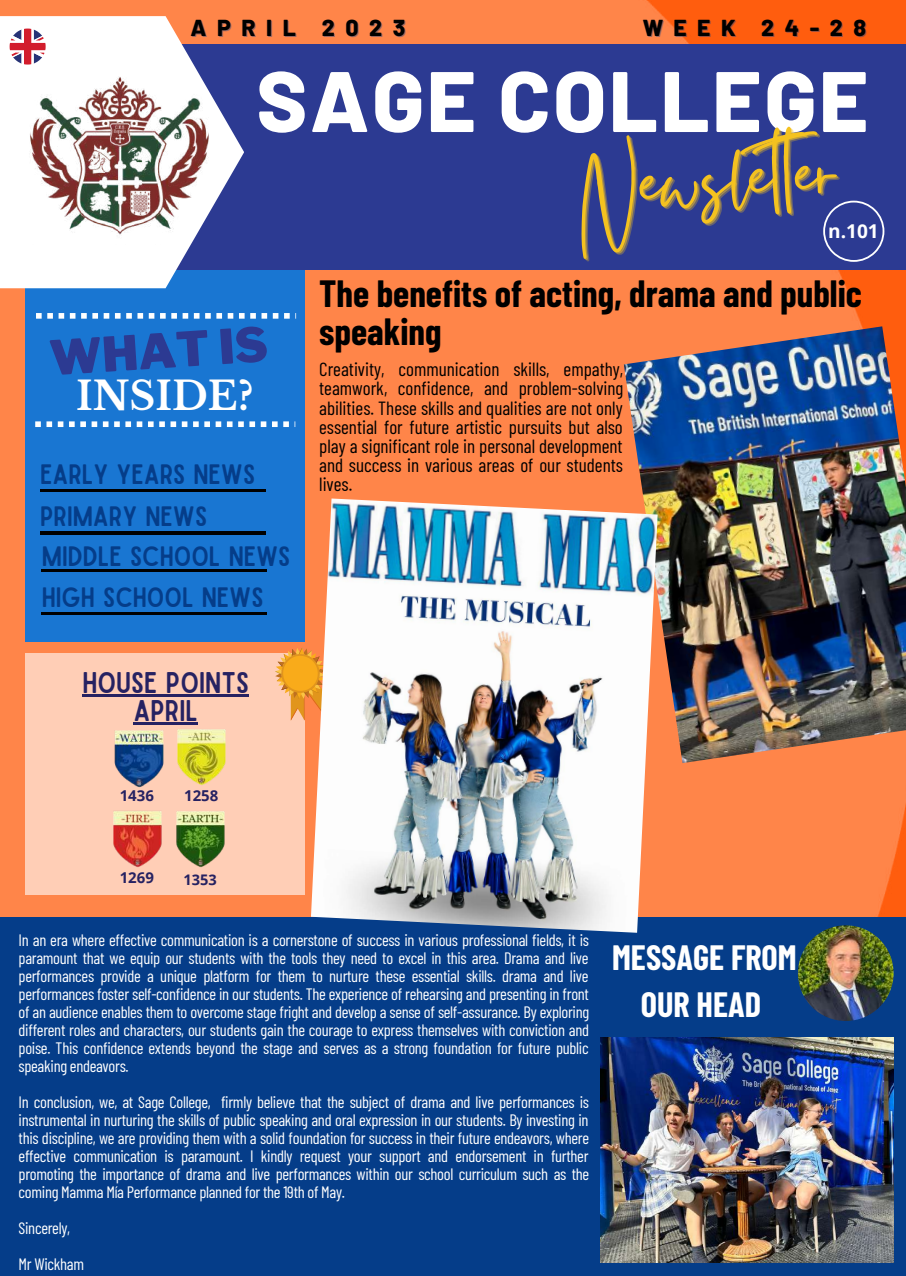
<style>
.page{position:relative;width:906px;height:1276px;background:#fff}
.page>*{position:absolute;margin:0;border:0;box-sizing:border-box;transform-origin:0 0}
.t1{font:102.3px "Gistesy";color:#f4c220}
.t2{font:800 85.65px "Barlow";letter-spacing:.03em;color:#fff}
.t3{font:900 47.4px "Libre Franklin";color:#2c3a92}
.t4{font:700 39px "Libre Baskerville";color:#fff}
.t5{font:700 37.05px/37.2px "Barlow Condensed";color:#000}
.t6{font:700 34.35px/47.2px "Barlow Condensed";color:#fff;text-align:center}
.t7{font:28.65px/28.2px "Sailors";color:#262262;text-align:center}
.t8{font:26.85px/41.1px "Sailors";color:#053d89}
.t9{font:800 23.1px "Barlow";letter-spacing:.455em;color:#000}
.t10{font:19.05px/19.2px "Barlow Condensed";color:#000;text-align:justify}
.t11{font:700 19.05px "Open Sans";color:#fff}
.t12{font:16.5px/18px "Barlow Condensed";letter-spacing:-.02em;color:#fff;text-align:justify}
.t13{font:700 15px "Open Sans";color:#262262}
.t14{font:700 14.55px "Open Sans";color:#262262}
</style>
<div class="page">
<img style="left:0;top:0;width:906px;height:917px">
<div style="left:25px;top:262px;width:279px;height:380px;background:#1976d2"></div>
<div style="left:0;top:44px;width:906px;height:225px;background:#2c3a92"></div>
<svg style="left:0;top:16px;width:244px;height:272px;fill:#fff"></svg>
<img style="left:13px;top:60px;width:216px;height:184px">
<svg style="left:823px;top:201px;width:61px;height:61px"></svg>
<svg style="left:10px;top:29px;width:36px;height:36px"></svg>
<hr style="left:40px;top:489px;width:225px;height:3px;background:#000">
<hr style="left:41px;top:532px;width:225px;height:2px;background:#000">
<hr style="left:42px;top:570px;width:225px;height:2px;background:#000">
<hr style="left:42px;top:612px;width:225px;height:3px;background:#000">
<svg style="left:35px;top:421px;width:260px;height:6px"></svg>
<svg style="left:36px;top:313px;width:260px;height:6px"></svg>
<div style="left:25px;top:653px;width:280px;height:242px;background:#ffceb6"></div>
<img style="left:113px;top:811px;width:49px;height:56px">
<img style="left:176px;top:811px;width:49px;height:57px">
<img style="left:114px;top:723px;width:50px;height:65px">
<img style="left:177px;top:729px;width:49px;height:56px">
<hr style="left:82px;top:694px;width:167px;height:3px;background:#262262">
<hr style="left:134px;top:722px;width:64px;height:3px;background:#262262">
<svg style="left:275px;top:647px;width:36px;height:78px"></svg>
<div style="left:0;top:917px;width:906px;height:359px;background:#053d89"></div>
<img style="left:798px;top:925px;width:95px;height:96px;border-radius:50%">
<img style="left:624px;top:326px;width:282px;height:437px">
<img style="left:311px;top:498px;width:346px;height:435px">
<img style="left:601px;top:1037px;width:292px;height:225px">
<h3 class="t9" style="left:191px;top:13px;width:216px">APRIL 2023</h3>
<h3 class="t9" style="left:643px;top:13px;width:225px">WEEK 24-28</h3>
<h2 class="t2" style="left:256px;top:46px;width:613px">SAGE COLLEGE</h2>
<h1 class="t1" style="left:575px;top:115px;width:255px;rotate:-4deg">Newslet er</h1>
<p class="t11" style="left:828px;top:218px;width:52px">n.101</p>
<h3 class="t3" style="left:48px;top:330px;width:220px;rotate:-4deg">WHAT IS</h3>
<h3 class="t4" style="left:76px;top:372px;width:179px">INSIDE?</h3>
<h3 class="t8" style="left:40px;top:454px;width:217px;line-height:42.3px">EARLY YEARS NEWS<br>PRIMARY NEWS</h3>
<h3 class="t8" style="left:42px;top:536px;width:250px">MIDDLE SCHOOL NEWS<br>HIGH SCHOOL NEWS</h3>
<h3 class="t7" style="left:82px;top:669px;width:168px">HOUSE POINTS<br>APRIL</h3>
<p class="t13" style="left:120px;top:785px;width:36px">1436</p>
<p class="t13" style="left:184px;top:785px;width:36px">1258</p>
<p class="t13" style="left:120px;top:867px;width:36px">1269</p>
<p class="t14" style="left:183px;top:869px;width:35px">1353</p>
<h3 class="t5" style="left:319px;top:274px;width:544px">The benefits of acting, drama and public speaking</h3>
<p class="t10" style="left:319px;top:359px;width:306px">Creativity, communication skills, empathy, teamwork, confidence, and problem-solving abilities. These skills and qualities are not only essential for future artistic pursuits but also play a significant role in personal development and success in various areas of our students lives.</p>
<p class="t12" style="left:19px;top:930px;width:572px">In an era where effective communication is a cornerstone of success in various professional fields, it is paramount that we equip our students with the tools they need to excel in this area. Drama and live performances provide a unique platform for them to nurture these essential skills. drama and live performances foster self-confidence in our students. The experience of rehearsing and presenting in front of an audience enables them to overcome stage fright and develop a sense of self-assurance. By exploring different roles and characters, our students gain the courage to express themselves with conviction and poise. This confidence extends beyond the stage and serves as a strong foundation for future public speaking endeavors.</p>
<p class="t12" style="left:19px;top:1093px;width:572px">In conclusion, we, at Sage College, firmly believe that the subject of drama and live performances is instrumental in nurturing the skills of public speaking and oral expression in our students. By investing in this discipline, we are providing them with a solid foundation for success in their future endeavors, where effective communication is paramount. I kindly request your support and endorsement in further promoting the importance of drama and live performances within our school curriculum such as the coming Mamma Mía Performance planned for the 19th of May.</p>
<p class="t12" style="left:19px;top:1210px;width:67px;line-height:36px">Sincerely,<br>Mr Wickham</p>
<h3 class="t6" style="left:612px;top:933px;width:186px">MESSAGE FROM<br>OUR HEAD</h3>
</div>
